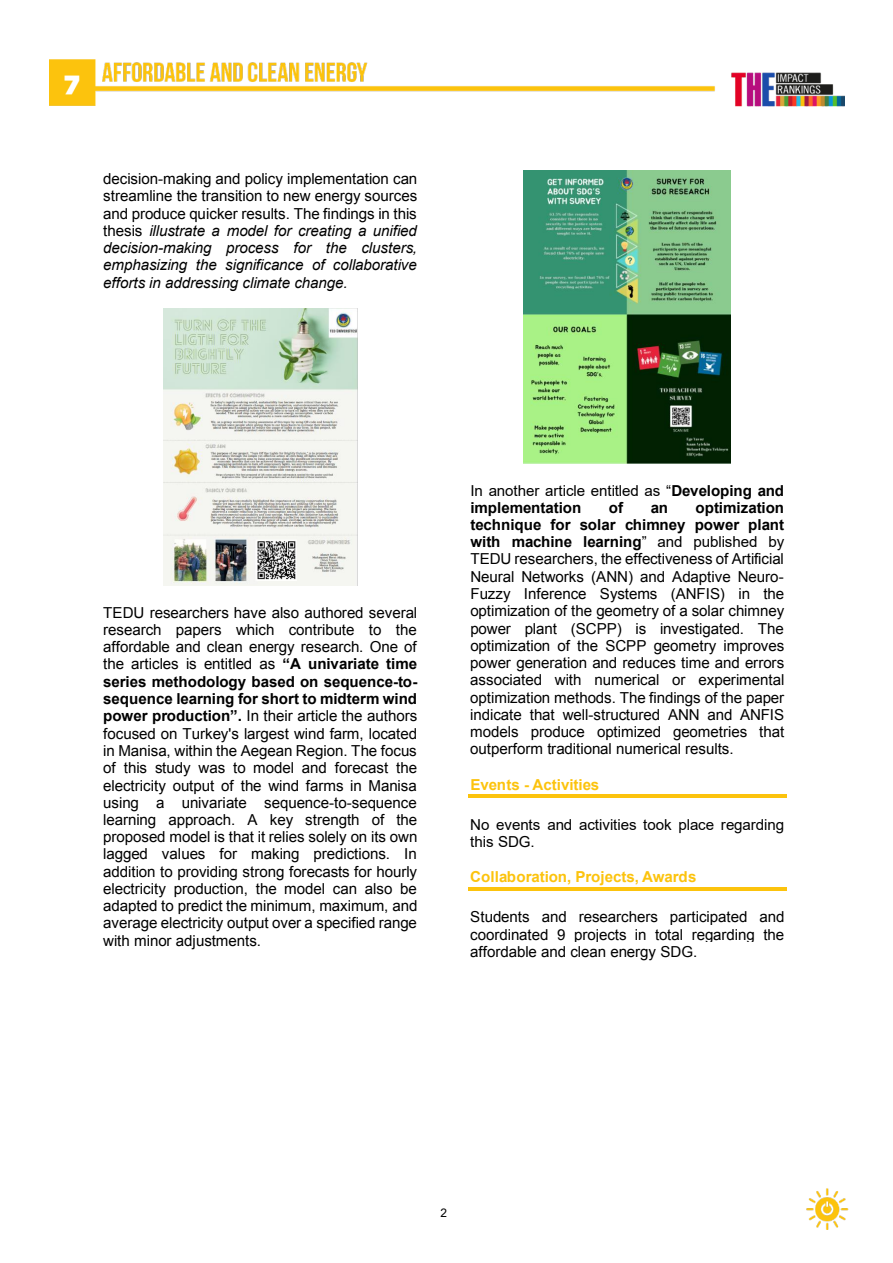
<style>
.page{position:relative;width:893px;height:1263px;background:#fff}
.page>*{position:absolute;margin:0;border:0;box-sizing:border-box;transform-origin:0 0}
.t1{font:15.15px/17.2px "Arial";letter-spacing:-.01em;color:#000;text-align:justify}
.t2{font:italic 15.15px/17.2px "Arial";letter-spacing:-.01em;color:#000;text-align:justify}
.t3{font:700 15.15px "Arial";letter-spacing:-.005em;color:#fcc30d}
.t4{font:700 15.15px "Arial";color:#000}
.t5{font:11.85px "Arial";color:#000}
.s1{font-style:normal}
.s2{font-weight:700}
</style>
<div class="page">
<img style="left:806px;top:1188px;width:43px;height:41px">
<img style="left:50px;top:59px;width:794px;height:48px">
<hr style="left:468px;top:794px;width:318px;height:4px;background:#fcc30d">
<hr style="left:468px;top:887px;width:318px;height:3px;background:#fcc30d">
<img style="left:163px;top:309px;width:194px;height:276px">
<img style="left:523px;top:170px;width:207px;height:293px">
<p class="t2" style="left:103px;top:170px;width:316px"><span class="s1">decision-making and policy implementation can streamline the transition to new energy sources and produce quicker results. The findings in this thesis</span> illustrate a model for creating a unified decision-making process for the clusters, emphasizing the significance of collaborative efforts in addressing climate change.</p>
<p class="t1" style="left:103px;top:604px;width:316px">TEDU researchers have also authored several research papers which contribute to the affordable and clean energy research. One of the articles is entitled as <span class="s2">“A univariate time series methodology based on sequence-to&shy;sequence learning for short to midterm wind power production”.</span> In their article the authors focused on Turkey's largest wind farm, located in Manisa, within the Aegean Region. The focus of this study was to model and forecast the electricity output of the wind farms in Manisa using a univariate sequence-to-sequence learning approach. A key strength of the proposed model is that it relies solely on its own lagged values for making predictions. In addition to providing strong forecasts for hourly electricity production, the model can also be adapted to predict the minimum, maximum, and average electricity output over a specified range with minor adjustments.</p>
<p class="t1" style="left:470px;top:482px;width:315px">In another article entitled as “<span class="s2">Developing and implementation</span></p>
<p class="t4" style="left:609px;top:497px;width:16px">of</p>
<p class="t4" style="left:651px;top:497px;width:19px">an</p>
<p class="t1" style="left:470px;top:498px;width:316px;text-indent:225px"><span class="s2">optimization technique for solar chimney power plant with machine learning</span>” and published by TEDU researchers, the effectiveness of Artificial Neural Networks (ANN) and Adaptive Neuro-Fuzzy Inference Systems (ANFIS) in the optimization of the geometry of a solar chimney power plant (SCPP) is investigated. The optimization of the SCPP geometry improves power generation and reduces time and errors associated with numerical or experimental optimization methods. The findings of the paper indicate that well-structured ANN and ANFIS models produce optimized geometries that outperform traditional numerical results.</p>
<p class="t3" style="left:470px;top:774px;width:131px">Events - Activities</p>
<p class="t1" style="left:470px;top:816px;width:315px">No events and activities took place regarding this SDG.</p>
<p class="t3" style="left:470px;top:866px;width:228px">Collaboration, Projects, Awards</p>
<p class="t1" style="left:470px;top:908px;width:316px">Students and researchers participated and coordinated 9 projects in total regarding the affordable and clean energy SDG.</p>
<p class="t5" style="left:440px;top:1204px;width:8px">2</p>
</div>
